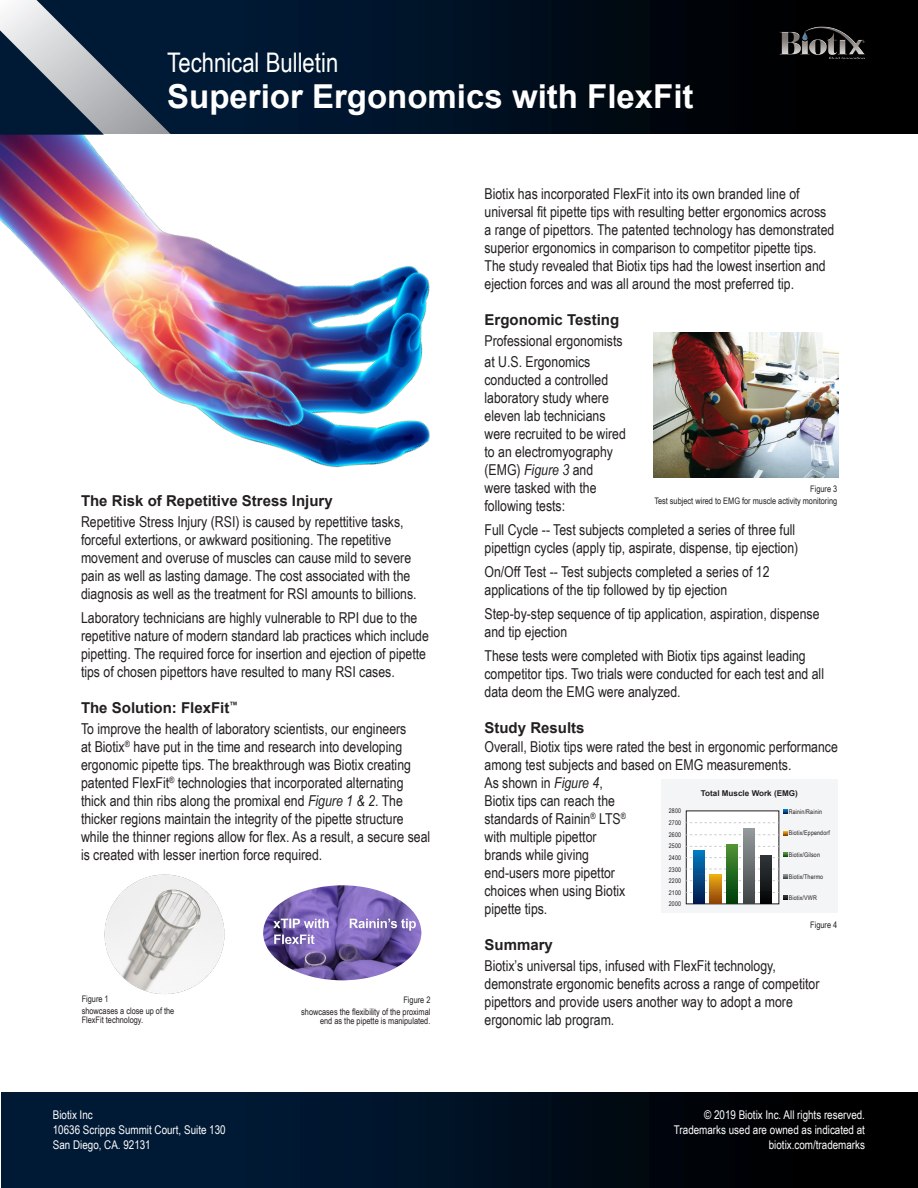
<style>
.page{position:relative;width:918px;height:1188px;background:#fff}
.page>*{position:absolute;margin:0;border:0;box-sizing:border-box;transform-origin:0 0}
.t1{font:700 33px "Arial";color:#fff}
.t2{font:27px "Arial Narrow";color:#fff}
.t3{font:15px/18px "Arial Narrow";color:#231f20}
.t4{font:700 15px "Arial";color:#231f20}
.t5{font:12px "Arial Narrow";color:#fff}
.t6{font:9px/9px "Arial Narrow";color:#231f20;text-align:right}
.t7{font:700 7.95px "Arial";color:#231f20}
.t8{font:6.45px/11.6px "Arial Narrow";letter-spacing:.02em;color:#231f20;text-align:justify}
.s1{font-style:italic}
</style>
<div class="page">
<svg style="left:527px;top:0;width:391px;height:134px;background:#00040a"></svg>
<img style="left:263px;top:885px;width:158px;height:95px">
<div style="left:1px;top:1093px;width:917px;height:95px;background:linear-gradient(to right,#002042,#000)"></div>
<img style="left:779px;top:27px;width:85px;height:32px">
<img style="left:104px;top:874px;width:121px;height:120px">
<img style="left:0;top:0;width:527px;height:468px">
<svg style="left:0;top:30px;width:104px;height:105px;background:#596879"></svg>
<div style="left:662px;top:780px;width:175px;height:133px;background:#f4f5f6"></div>
<div style="left:686px;top:811px;width:93px;height:93px;background:#fff"></div>
<svg style="left:783px;top:809px;width:4px;height:4px"></svg>
<svg style="left:686px;top:822px;width:93px;height:1px"></svg>
<svg style="left:686px;top:831px;width:101px;height:4px"></svg>
<svg style="left:686px;top:846px;width:93px;height:1px"></svg>
<svg style="left:686px;top:853px;width:101px;height:5px"></svg>
<svg style="left:686px;top:869px;width:101px;height:12px"></svg>
<svg style="left:686px;top:892px;width:101px;height:8px"></svg>
<svg style="left:693px;top:850px;width:11px;height:54px"></svg>
<svg style="left:710px;top:874px;width:11px;height:30px"></svg>
<svg style="left:727px;top:844px;width:11px;height:60px"></svg>
<svg style="left:743px;top:829px;width:11px;height:75px"></svg>
<svg style="left:760px;top:855px;width:11px;height:49px"></svg>
<img style="left:653px;top:332px;width:186px;height:145px">
<p class="t2" style="left:167px;top:43px;width:173px">Technical Bulletin</p>
<p class="t1" style="left:167px;top:73px;width:528px">Superior Ergonomics with FlexFit</p>
<p class="t4" style="left:81px;top:491px;width:253px">The Risk of Repetitive Stress Injury</p>
<p class="t3" style="left:81px;top:512px;width:324px">Repetitive Stress Injury (RSI) is caused by repettitive tasks,</p>
<p class="t3" style="left:81px;top:530px;width:312px">forceful extertions, or awkward positioning. The repetitive</p>
<p class="t3" style="left:81px;top:548px;width:337px">movement and overuse of muscles can cause mild to severe pain as well as lasting damage. The cost associated with the diagnosis as well as the treatment for RSI amounts to billions.</p>
<p class="t3" style="left:81px;top:608px;width:349px">Laboratory technicians are highly vulnerable to RPI due to the repetitive nature of modern standard lab practices which include pipetting. The required force for insertion and ejection of pipette tips of chosen pipettors have resulted to many RSI cases.</p>
<p class="t4" style="left:81px;top:698px;width:159px">The Solution: FlexFit<sup>™</sup></p>
<p class="t3" style="left:81px;top:719px;width:351px">To improve the health of laboratory scientists, our engineers<br>at Biotix<sup>®</sup> have put in the time and research into developing ergonomic pipette tips. The breakthrough was Biotix creating patented FlexFit<sup>®</sup> technologies that incorporated alternating thick and thin ribs along the promixal end <span class="s1">Figure 1 &amp; 2</span>. The thicker regions maintain the integrity of the pipette structure while the thinner regions allow for flex. As a result, a secure seal is created with lesser inertion force required.</p>
<p class="t6" style="left:82px;top:994px;width:29px">Figure 1</p>
<p class="t6" style="left:82px;top:1006px;width:94px;text-align:left">showcases a close up of the<br>FlexFit technology.</p>
<p class="t5" style="left:53px;top:1106px;width:41px">Biotix Inc</p>
<p class="t5" style="left:53px;top:1121px;width:174px">10636 Scripps Summit Court, Suite 130</p>
<p class="t5" style="left:53px;top:1136px;width:99px">San Diego, CA. 92131</p>
<p class="t6" style="left:403px;top:995px;width:29px">Figure 2</p>
<p class="t6" style="left:301px;top:1007px;width:131px">showcases the flexibility of the proximal end as the pipette is manipulated.</p>
<p class="t3" style="left:484px;top:184px;width:351px">Biotix has incorporated FlexFit into its own branded line of universal fit pipette tips with resulting better ergonomics across a range of pipettors. The patented technology has demonstrated superior ergonomics in comparison to competitor pipette tips.<br>The study revealed that Biotix tips had the lowest insertion and ejection forces and was all around the most preferred tip.</p>
<p class="t4" style="left:484px;top:309px;width:136px">Ergonomic Testing</p>
<p class="t3" style="left:484px;top:329px;width:140px;line-height:21px">Professional ergonomists at U.S. Ergonomics</p>
<p class="t3" style="left:484px;top:370px;width:143px">conducted a controlled laboratory study where eleven lab technicians were recruited to be wired to an electromyography (EMG) <span class="s1">Figure 3</span> and</p>
<p class="t3" style="left:484px;top:478px;width:114px">were tasked with the</p>
<p class="t3" style="left:484px;top:496px;width:82px">following tests:</p>
<p class="t3" style="left:484px;top:520px;width:315px">Full Cycle -- Test subjects completed a series of three full pipettign cycles (apply tip, aspirate, dispense, tip ejection)</p>
<p class="t3" style="left:484px;top:562px;width:287px">On/Off Test -- Test subjects completed a series of 12 applications of the tip followed by tip ejection</p>
<p class="t3" style="left:484px;top:604px;width:337px">Step-by-step sequence of tip application, aspiration, dispense and tip ejection</p>
<p class="t3" style="left:484px;top:646px;width:341px">These tests were completed with Biotix tips against leading competitor tips. Two trials were conducted for each test and all data deom the EMG were analyzed.</p>
<p class="t4" style="left:484px;top:717px;width:102px">Study Results</p>
<p class="t3" style="left:484px;top:737px;width:355px">Overall, Biotix tips were rated the best in ergonomic performance among test subjects and based on EMG measurements.</p>
<p class="t3" style="left:484px;top:773px;width:120px">As shown in <span class="s1">Figure 4</span>,</p>
<p class="t3" style="left:484px;top:791px;width:132px">Biotix tips can reach the</p>
<p class="t3" style="left:484px;top:809px;width:143px">standards of Rainin<sup>®</sup> LTS<sup>® </sup>with multiple pipettor brands while giving</p>
<p class="t3" style="left:484px;top:863px;width:142px">end-users more pipettor choices when using Biotix pipette tips.</p>
<p class="t4" style="left:484px;top:934px;width:70px">Summary</p>
<p class="t3" style="left:484px;top:956px;width:293px">Biotix’s universal tips, infused with FlexFit technology,</p>
<p class="t3" style="left:484px;top:974px;width:337px">demonstrate ergonomic benefits across a range of competitor pipettors and provide users another way to adopt a more</p>
<p class="t3" style="left:484px;top:1010px;width:131px">ergonomic lab program.</p>
<p class="t6" style="left:810px;top:484px;width:29px">Figure 3</p>
<p class="t6" style="left:654px;top:496px;width:184px">Test subject wired to EMG for muscle activity monitoring</p>
<p class="t7" style="left:701px;top:787px;width:99px">Total Muscle Work (EMG)</p>
<p class="t8" style="left:669px;top:805px;width:14px">2800<br>2700<br>2600<br>2500<br>2400<br>2300<br>2200<br>2100<br>2000</p>
<p class="t8" style="left:789px;top:805px;width:35px">Rainin/Rainin</p>
<p class="t8" style="left:789px;top:827px;width:43px">Biotix/Eppendorf</p>
<p class="t8" style="left:789px;top:849px;width:33px">Biotix/Gilson</p>
<p class="t8" style="left:789px;top:870px;width:36px">Biotix/Thermo</p>
<p class="t8" style="left:789px;top:892px;width:30px">Biotix/VWR</p>
<p class="t6" style="left:810px;top:920px;width:29px">Figure 4</p>
<p class="t5" style="left:704px;top:1106px;width:162px">© 2019 Biotix Inc. All rights reserved.</p>
<p class="t5" style="left:674px;top:1121px;width:193px">Trademarks used are owned as indicated at</p>
<p class="t5" style="left:769px;top:1136px;width:98px">biotix.com/trademarks</p>
</div>
